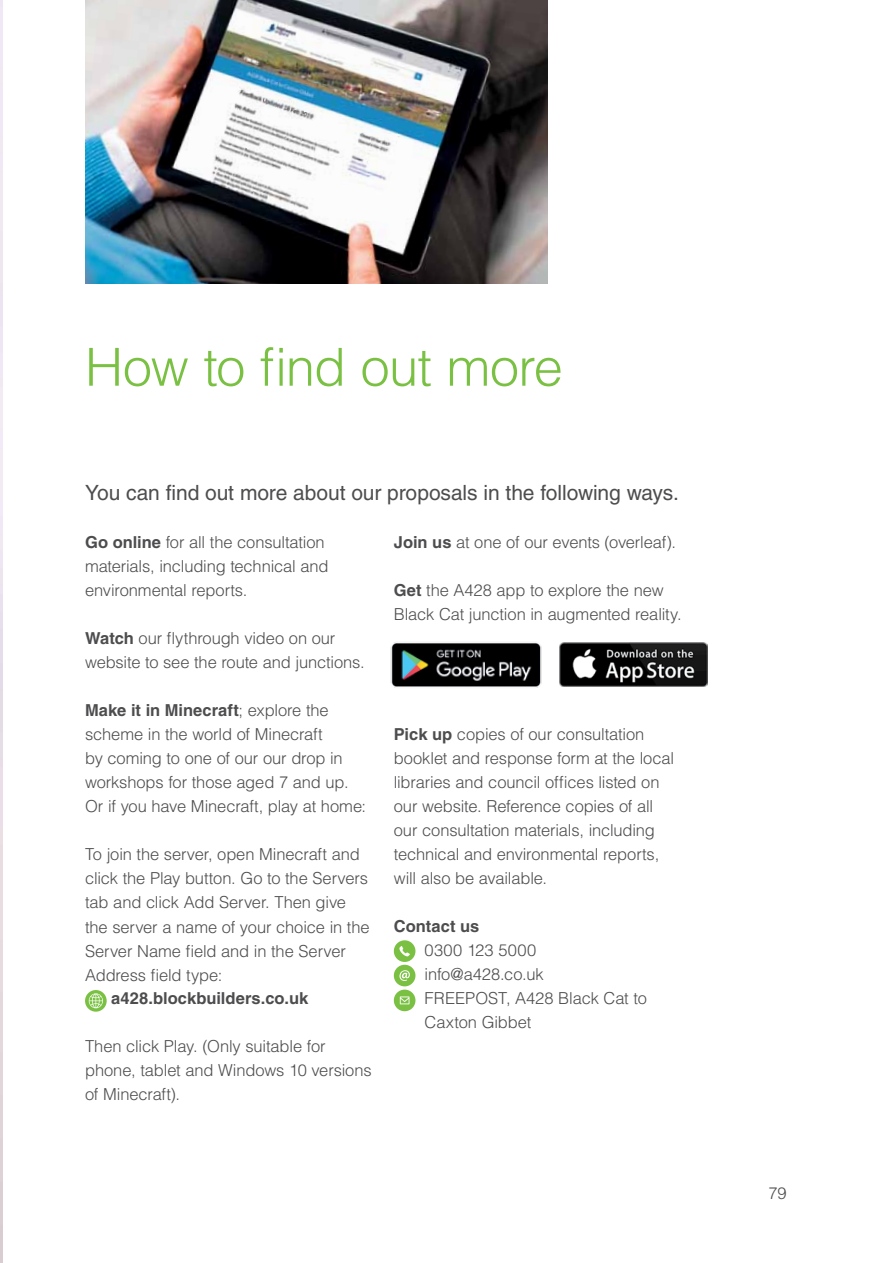
<style>
.page{position:relative;width:893px;height:1263px;background:#fff}
.page>*{position:absolute;margin:0;border:0;box-sizing:border-box;transform-origin:0 0}
.t1{font:300 52.5px "Helvetica LT Std";letter-spacing:-.015em;color:#7ac143}
.t2{font:21px "Helvetica LT Std";letter-spacing:-.005em;color:#4d4d4f}
.t3{font:300 16.5px/24px "Helvetica LT Std";letter-spacing:-.01em;color:#4d4d4f}
.t4{font:700 16.5px "Helvetica LT Std";color:#4d4d4f}
.s1{font-weight:700}
</style>
<div class="page">
<img style="left:85px;top:0;width:462px;height:284px">
<svg style="left:85px;top:990px;width:22px;height:22px"></svg>
<svg style="left:89px;top:993px;width:14px;height:15px"></svg>
<div style="left:394px;top:940px;width:21px;height:22px;background:#7ac143;border-radius:50%"></div>
<svg style="left:399px;top:946px;width:11px;height:10px"></svg>
<div style="left:394px;top:965px;width:21px;height:21px;background:#7ac143;border-radius:50%"></div>
<svg style="left:399px;top:970px;width:11px;height:11px"></svg>
<svg style="left:394px;top:989px;width:21px;height:22px"></svg>
<svg style="left:400px;top:996px;width:9px;height:8px"></svg>
<img style="left:390px;top:642px;width:152px;height:46px">
<img style="left:559px;top:642px;width:149px;height:44px">
<h1 class="t1" style="left:85px;top:334px;width:479px">How to find out more</h1>
<p class="t2" style="left:85px;top:481px;width:595px">You can find out more about our proposals in the following ways.</p>
<p class="t3" style="left:85px;top:530px;width:245px"><span class="s1">Go online</span> for all the consultation materials, including technical and environmental reports.</p>
<p class="t3" style="left:85px;top:626px;width:281px"><span class="s1">Watch</span> our flythrough video on our website to see the route and junctions.</p>
<p class="t3" style="left:85px;top:698px;width:283px"><span class="s1">Make it in Minecraft</span>; explore the scheme in the world of Minecraft<br>by coming to one of our our drop in workshops for those aged 7 and up.<br>Or if you have Minecraft, play at home:</p>
<p class="t3" style="left:85px;top:842px;width:286px">To join the server, open Minecraft and click the Play button. Go to the Servers tab and click Add Server. Then give the server a name of your choice in the Server Name field and in the Server Address field type:</p>
<p class="t4" style="left:111px;top:988px;width:198px">a428.blockbuilders.co.uk</p>
<p class="t3" style="left:85px;top:1034px;width:288px">Then click Play. (Only suitable for phone, tablet and Windows 10 versions of Minecraft).</p>
<p class="t3" style="left:394px;top:530px;width:284px"><span class="s1">Join us</span> at one of our events (overleaf).</p>
<p class="t3" style="left:394px;top:578px;width:289px"><span class="s1">Get</span> the A428 app to explore the new<br>Black Cat junction in augmented reality.</p>
<p class="t3" style="left:394px;top:722px;width:282px"><span class="s1">Pick up</span> copies of our consultation booklet and response form at the local libraries and council offices listed on our website. Reference copies of all our consultation materials, including technical and environmental reports, will also be available.</p>
<p class="t4" style="left:394px;top:917px;width:87px">Contact us</p>
<p class="t3" style="left:425px;top:938px;width:224px">0300 123 5000 info@a428.co.uk<br>FREEPOST, A428 Black Cat to<br>Caxton Gibbet</p>
<p class="t3" style="left:768px;top:1181px;width:20px">79</p>
</div>
